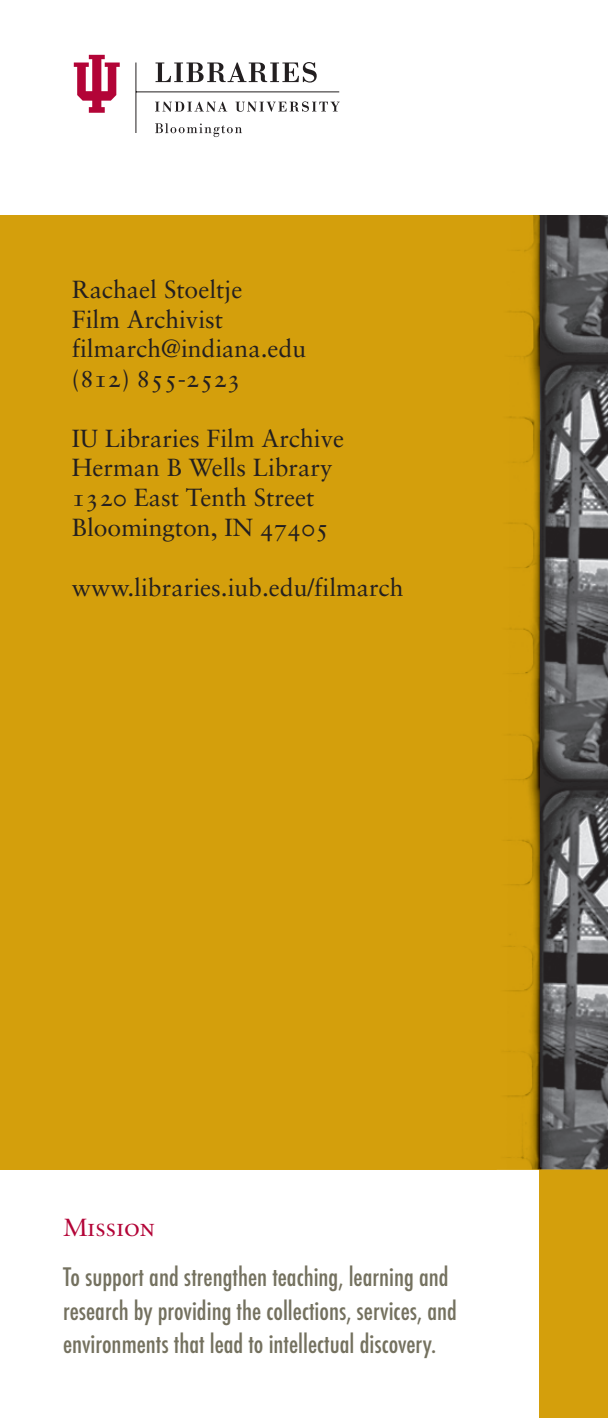
<style>
.page{position:relative;width:608px;height:1418px;background:#fff}
.page>*{position:absolute;margin:0;border:0;box-sizing:border-box;transform-origin:0 0}
.t1{font:24.75px/29.7px "Sabon Roman Os F";color:#231f20}
.t2{font:500 condensed 24.75px/33.8px "Futura";color:#74715f}
.t3{font:24.75px "Sabon Roman SC";letter-spacing:-.02em;color:#b30437}
</style>
<div class="page">
<div style="left:539px;top:1167px;width:69px;height:251px;background:#d49f0c"></div>
<div style="left:0;top:215px;width:539px;height:954px;background:#d49f0c"></div>
<img style="left:607px;top:215px;width:1px;height:952px">
<img style="left:496px;top:1169px;width:43px;height:1px">
<img style="left:507px;top:216px;width:100px;height:953px">
<svg style="left:74px;top:55px;width:46px;height:58px"></svg>
<svg style="left:155px;top:62px;width:161px;height:21px"></svg>
<svg style="left:155px;top:102px;width:72px;height:10px"></svg>
<svg style="left:235px;top:101px;width:104px;height:11px"></svg>
<svg style="left:155px;top:123px;width:87px;height:14px"></svg>
<hr style="left:136px;top:91px;width:203px;height:1px;background:#231f20">
<hr style="left:135px;top:63px;width:1px;height:70px;background:#231f20">
<img style="left:533px;top:215px;width:74px;height:1px">
<img style="left:539px;top:1167px;width:68px;height:2px">
<p class="t1" style="left:72px;top:276px;width:236px">Rachael Stoeltje<br>Film Archivist filmarch@indiana.edu (812) 855-2523</p>
<p class="t1" style="left:72px;top:425px;width:273px">IU Libraries Film Archive<br>Herman B Wells Library<br>1320 East Tenth Street<br>Bloomington, IN 47405</p>
<p class="t1" style="left:72px;top:574px;width:333px">www.libraries.iub.edu/filmarch</p>
<p class="t3" style="left:63px;top:1217px;width:93px">Mission</p>
<p class="t2" style="left:63px;top:1260px;width:395px">To support and strengthen teaching, learning and research by providing the collections, services, and environments that lead to intellectual discovery.</p>
</div>
